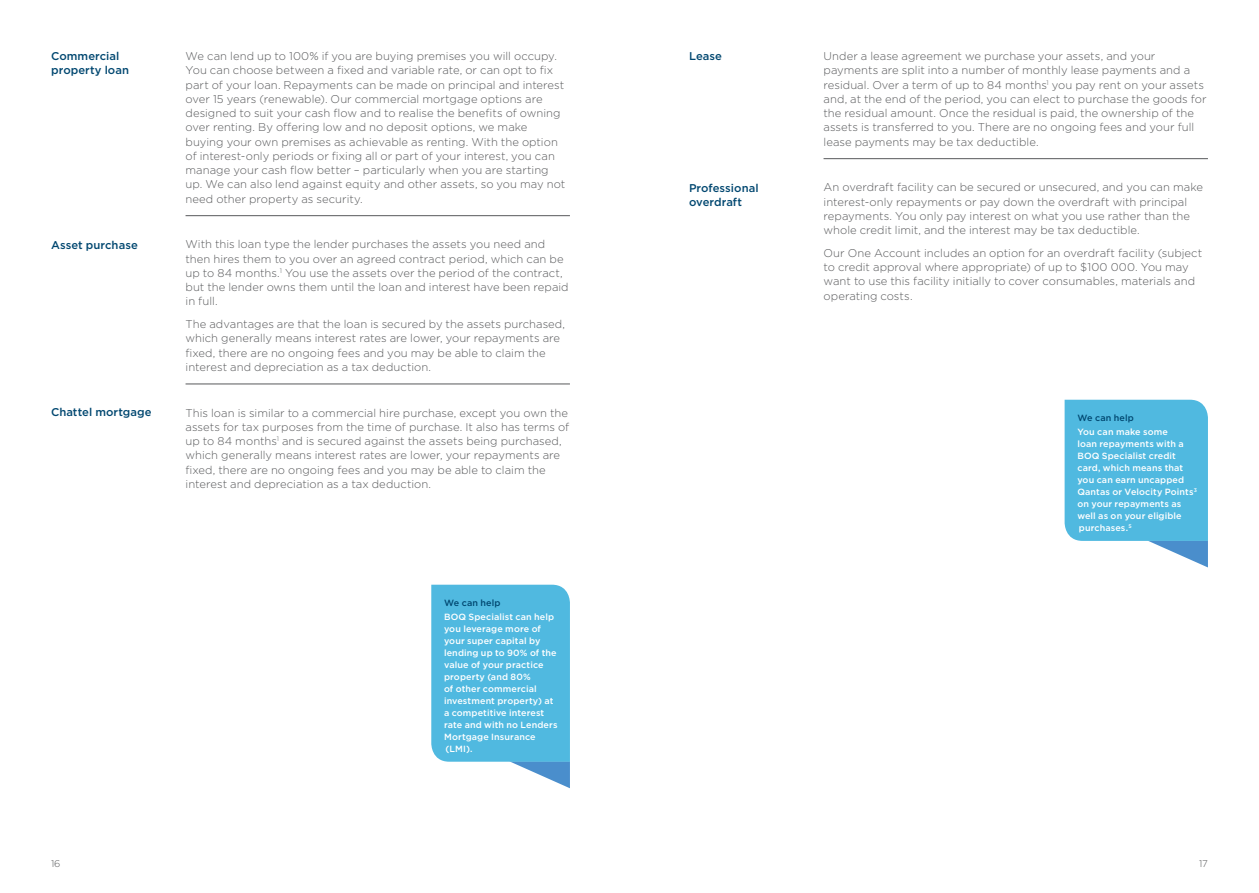
<style>
.page{position:relative;width:1259px;height:893px;background:#fff}
.page>*{position:absolute;margin:0;border:0;box-sizing:border-box;transform-origin:0 0}
.t1{font:300 11.25px/14.2px "Gotham";letter-spacing:.005em;color:#58595b}
.t2{font:500 11.25px/14.2px "Gotham";letter-spacing:.005em;color:#004770}
.t3{font:300 9.75px "Gotham";color:#58595b}
.t4{font:500 9px/12px "Gotham";letter-spacing:.01em;color:#fff}
.t5{font:500 9px "Gotham";letter-spacing:.015em;color:#004770}
</style>
<div class="page">
<hr style="left:185px;top:215px;width:385px;height:1px;background:#58595b">
<hr style="left:185px;top:384px;width:385px;height:1px;background:#58595b">
<hr style="left:823px;top:158px;width:385px;height:1px;background:#58595b">
<svg style="left:1064px;top:400px;width:144px;height:167px;background:#6ac2e4"></svg>
<svg style="left:431px;top:585px;width:139px;height:203px;background:#62bfe2"></svg>
<p class="t1" style="left:185px;top:49px;width:381px">We can lend up to 100% if you are buying premises you will occupy.<br>You can choose between a fixed and variable rate, or can opt to fix part of your loan. Repayments can be made on principal and interest over 15 years (renewable). Our commercial mortgage options are designed to suit your cash flow and to realise the benefits of owning over renting. By offering low and no deposit options, we make buying your own premises as achievable as renting. With the option of interest-only periods or fixing all or part of your interest, you can manage your cash flow better – particularly when you are starting up. We can also lend against equity and other assets, so you may not need other property as security.</p>
<p class="t1" style="left:185px;top:237px;width:385px">With this loan type the lender purchases the assets you need and then hires them to you over an agreed contract period, which can be up to 84 months.<sup>1</sup> You use the assets over the period of the contract, but the lender owns them until the loan and interest have been repaid in full.</p>
<p class="t1" style="left:185px;top:317px;width:381px">The advantages are that the loan is secured by the assets purchased, which generally means interest rates are lower, your repayments are fixed, there are no ongoing fees and you may be able to claim the interest and depreciation as a tax deduction.</p>
<p class="t1" style="left:185px;top:405px;width:385px">This loan is similar to a commercial hire purchase, except you own the assets for tax purposes from the time of purchase. It also has terms of up to 84 months<sup>1</sup> and is secured against the assets being purchased, which generally means interest rates are lower, your repayments are fixed, there are no ongoing fees and you may be able to claim the interest and depreciation as a tax deduction.</p>
<p class="t2" style="left:51px;top:49px;width:79px">Commercial property loan</p>
<p class="t2" style="left:689px;top:49px;width:34px">Lease</p>
<p class="t2" style="left:689px;top:181px;width:71px">Professional overdraft</p>
<p class="t2" style="left:51px;top:238px;width:88px">Asset purchase</p>
<p class="t2" style="left:51px;top:405px;width:102px">Chattel mortgage</p>
<p class="t5" style="left:444px;top:597px;width:58px">We can help</p>
<p class="t4" style="left:444px;top:611px;width:115px">BOQ Specialist can help you leverage more of your super capital by lending up to 90% of the value of your practice property (and 80%<br>of other commercial investment property) at a competitive interest rate and with no Lenders<br>Mortgage Insurance (LMI).</p>
<p class="t1" style="left:823px;top:49px;width:384px">Under a lease agreement we purchase your assets, and your payments are split into a number of monthly lease payments and a residual. Over a term of up to 84 months<sup>1</sup> you pay rent on your assets and, at the end of the period, you can elect to purchase the goods for the residual amount. Once the residual is paid, the ownership of the assets is transferred to you. There are no ongoing fees and your full lease payments may be tax deductible.</p>
<p class="t1" style="left:823px;top:180px;width:381px">An overdraft facility can be secured or unsecured, and you can make interest-only repayments or pay down the overdraft with principal repayments. You only pay interest on what you use rather than the whole credit limit, and the interest may be tax deductible.</p>
<p class="t1" style="left:823px;top:245px;width:380px">Our One Account includes an option for an overdraft facility (subject to credit approval where appropriate) of up to $100 000. You may want to use this facility initially to cover consumables, materials and operating costs.</p>
<p class="t5" style="left:1077px;top:412px;width:58px">We can help</p>
<p class="t4" style="left:1077px;top:426px;width:121px">You can make some<br>loan repayments with a<br>BOQ Specialist credit card, which means that you can earn uncapped<br>Qantas or Velocity Points<sup>3 </sup>on your repayments as well as on your eligible purchases.<sup>5</sup></p>
<p class="t3" style="left:51px;top:857px;width:11px">16</p>
<p class="t3" style="left:1199px;top:857px;width:10px">17</p>
</div>
